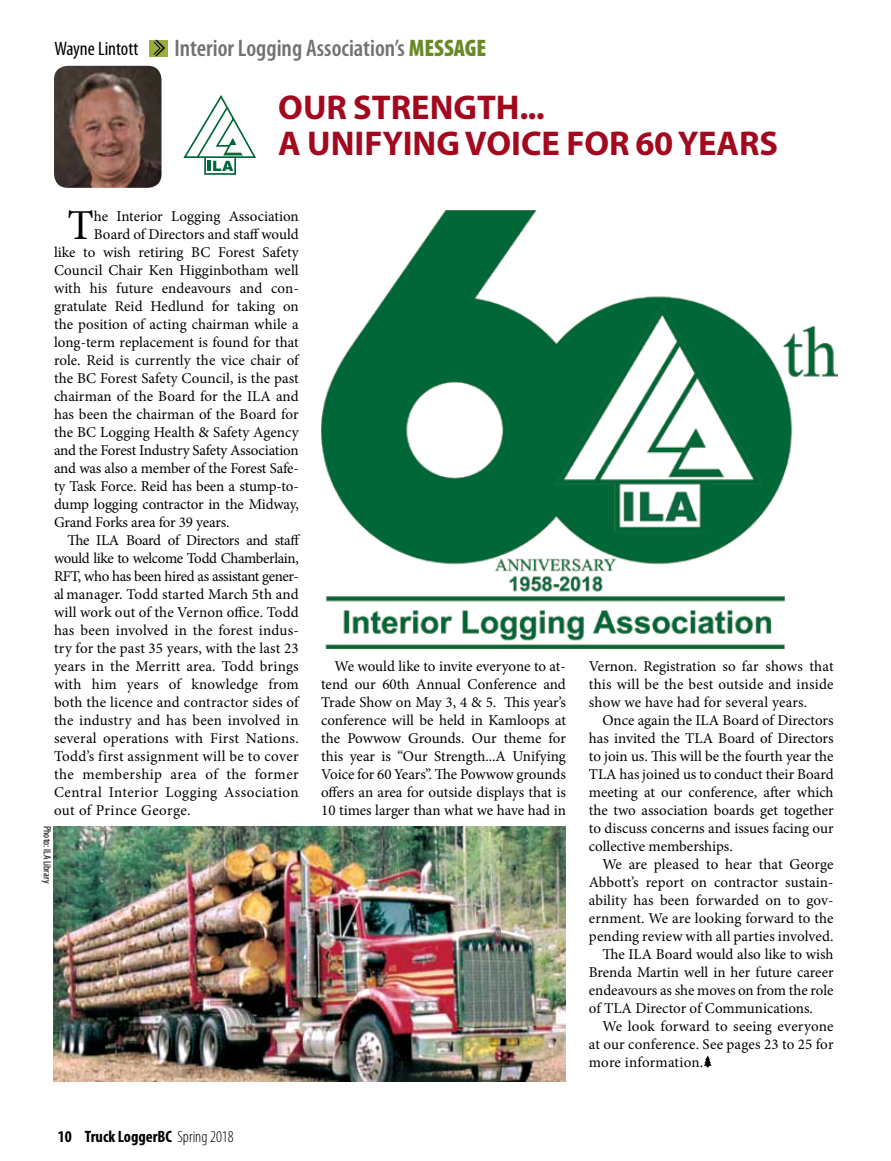
<style>
.page{position:relative;width:891px;height:1161px;background:#fff}
.page>*{position:absolute;margin:0;border:0;box-sizing:border-box;transform-origin:0 0}
.t1{font:42.75px "Minion Pro";color:#000}
.t2{font:700 34.5px/36px "Myriad Pro";color:#a2091e}
.t3{font:600 condensed 24px "Myriad Pro";color:#717275}
.t4{font:condensed 19.5px "Myriad Pro";color:#000}
.t5{font:700 condensed 16.5px "Myriad Pro";color:#000}
.t6{font:15px/18px "Minion Pro";letter-spacing:.005em;color:#000;text-align:justify}
.t7{font:15px "Minion Pro";letter-spacing:-.015em;color:#000}
.t8{font:15px "Minion Pro";letter-spacing:-.03em;color:#000}
.t9{font:15px "Minion Pro";letter-spacing:.025em;color:#000}
.t10{font:15px "Minion Pro";letter-spacing:-.025em;color:#000}
.t11{font:15px "Minion Pro";letter-spacing:.03em;color:#000}
.t12{font:15px "Minion Pro";letter-spacing:-.02em;color:#000}
.t13{font:condensed 10.5px "Myriad Pro";color:#000}
.s1{font-weight:900;color:#698928}
.s2{font-weight:300}
</style>
<div class="page">
<div style="left:149px;top:40px;width:19px;height:17px;background:#9aae3c"></div>
<svg style="left:153px;top:39px;width:12px;height:18px"></svg>
<svg style="left:183px;top:95px;width:73px;height:80px"></svg>
<img style="left:54px;top:66px;width:108px;height:122px">
<img style="left:321px;top:210px;width:516px;height:438px">
<img style="left:54px;top:826px;width:512px;height:255px">
<svg style="left:704px;top:1056px;width:8px;height:11px"></svg>
<h3 class="t4" style="left:54px;top:37px;width:85px">Wayne Lintott</h3>
<h3 class="t3" style="left:174px;top:34px;width:314px">Interior Logging Association’s <span class="s1">MESSAGE</span></h3>
<h2 class="t2" style="left:278px;top:89px;width:498px">OUR STRENGTH...<br>A UNIFYING VOICE FOR 60 YEARS</h2>
<h1 class="t1" style="left:68px;top:197px;width:28px">T</h1>
<p class="t6" style="left:94px;top:207px;width:206px">he Interior Logging Association</p>
<p class="t6" style="left:94px;top:225px;width:206px">Board of Directors and staff would</p>
<p class="t6" style="left:54px;top:243px;width:246px">like to wish retiring BC Forest Safety</p>
<p class="t6" style="left:54px;top:261px;width:246px">Council Chair Ken Higginbotham well</p>
<p class="t6" style="left:54px;top:279px;width:246px">with his future endeavours and con-</p>
<p class="t6" style="left:54px;top:297px;width:246px">gratulate Reid Hedlund for taking on</p>
<p class="t6" style="left:54px;top:315px;width:246px">the position of acting chairman while a</p>
<p class="t6" style="left:54px;top:333px;width:246px">long-term replacement is found for that</p>
<p class="t6" style="left:54px;top:351px;width:246px">role. Reid is currently the vice chair of</p>
<p class="t6" style="left:54px;top:369px;width:246px">the BC Forest Safety Council, is the past</p>
<p class="t6" style="left:54px;top:387px;width:246px">chairman of the Board for the ILA and</p>
<p class="t6" style="left:54px;top:405px;width:246px">has been the chairman of the Board for</p>
<p class="t6" style="left:54px;top:423px;width:246px">the BC Logging Health &amp; Safety Agency</p>
<p class="t7" style="left:54px;top:440px;width:246px">and the Forest Industry Safety Association</p>
<p class="t7" style="left:54px;top:458px;width:246px">and was also a member of the Forest Safe-</p>
<p class="t7" style="left:54px;top:476px;width:246px">ty Task Force. Reid has been a stump-to-</p>
<p class="t6" style="left:54px;top:495px;width:246px">dump logging contractor in the Midway,</p>
<p class="t12" style="left:54px;top:512px;width:177px">Grand Forks area for 39 years.</p>
<p class="t8" style="left:68px;top:530px;width:234px">The ILA Board of Directors and staff</p>
<p class="t8" style="left:54px;top:548px;width:246px">would like to welcome Todd Chamberlain,</p>
<p class="t10" style="left:54px;top:566px;width:246px">RFT, who has been hired as assistant gener-</p>
<p class="t6" style="left:54px;top:585px;width:246px">al manager. Todd started March 5th and</p>
<p class="t6" style="left:54px;top:603px;width:246px">will work out of the Vernon office. Todd</p>
<p class="t6" style="left:54px;top:621px;width:246px">has been involved in the forest indus-</p>
<p class="t6" style="left:54px;top:639px;width:246px">try for the past 35 years, with the last 23</p>
<p class="t6" style="left:54px;top:657px;width:246px">years in the Merritt area. Todd brings</p>
<p class="t6" style="left:54px;top:675px;width:246px">with him years of knowledge from</p>
<p class="t6" style="left:54px;top:693px;width:246px">both the licence and contractor sides of</p>
<p class="t6" style="left:54px;top:711px;width:246px">the industry and has been involved in</p>
<p class="t6" style="left:54px;top:729px;width:246px">several operations with First Nations.</p>
<p class="t9" style="left:54px;top:746px;width:246px">Todd’s first assignment will be to cover</p>
<p class="t9" style="left:54px;top:764px;width:246px">the membership area of the former</p>
<p class="t11" style="left:54px;top:782px;width:246px">Central Interior Logging Association</p>
<p class="t6" style="left:54px;top:801px;width:138px">out of Prince George.</p>
<p class="t13" style="left:54px;top:826px;width:59px;rotate:90deg">Photo: ILA Library</p>
<p class="t6" style="left:321px;top:657px;width:246px;text-indent:14px">We would like to invite everyone to at&shy;tend our 60th Annual Conference and Trade Show on May 3, 4 &amp; 5. This year’s conference will be held in Kamloops at the Powwow Grounds. Our theme for this year is “Our Strength...A Unifying Voice for 60 Years”. The Powwow grounds offers an area for outside displays that is 10 times larger than what we have had in</p>
<p class="t6" style="left:589px;top:657px;width:246px">Vernon. Registration so far shows that this will be the best outside and inside show we have had for several years.</p>
<p class="t6" style="left:589px;top:711px;width:246px;text-indent:14px">Once again the ILA Board of Directors has invited the TLA Board of Directors to join us. This will be the fourth year the TLA has joined us to conduct their Board meeting at our conference, after which the two association boards get together to discuss concerns and issues facing our collective memberships.</p>
<p class="t6" style="left:602px;top:855px;width:233px">We are pleased to hear that George</p>
<p class="t6" style="left:589px;top:873px;width:246px">Abbott’s report on contractor sustain-</p>
<p class="t6" style="left:589px;top:891px;width:246px">ability has been forwarded on to gov-</p>
<p class="t6" style="left:589px;top:909px;width:246px">ernment. We are looking forward to the</p>
<p class="t6" style="left:589px;top:927px;width:246px">pending review with all parties involved.</p>
<p class="t6" style="left:602px;top:945px;width:233px">The ILA Board would also like to wish</p>
<p class="t6" style="left:589px;top:963px;width:246px">Brenda Martin well in her future career</p>
<p class="t6" style="left:589px;top:981px;width:246px">endeavours as she moves on from the role</p>
<p class="t6" style="left:589px;top:999px;width:226px">of TLA Director of Communications.</p>
<p class="t6" style="left:602px;top:1017px;width:233px">We look forward to seeing everyone</p>
<p class="t6" style="left:589px;top:1035px;width:246px">at our conference. See pages 23 to 25 for</p>
<p class="t6" style="left:589px;top:1053px;width:116px">more information.</p>
<p class="t5" style="left:58px;top:1126px;width:178px">10 Truck LoggerBC <span class="s2">Spring 2018</span></p>
</div>
